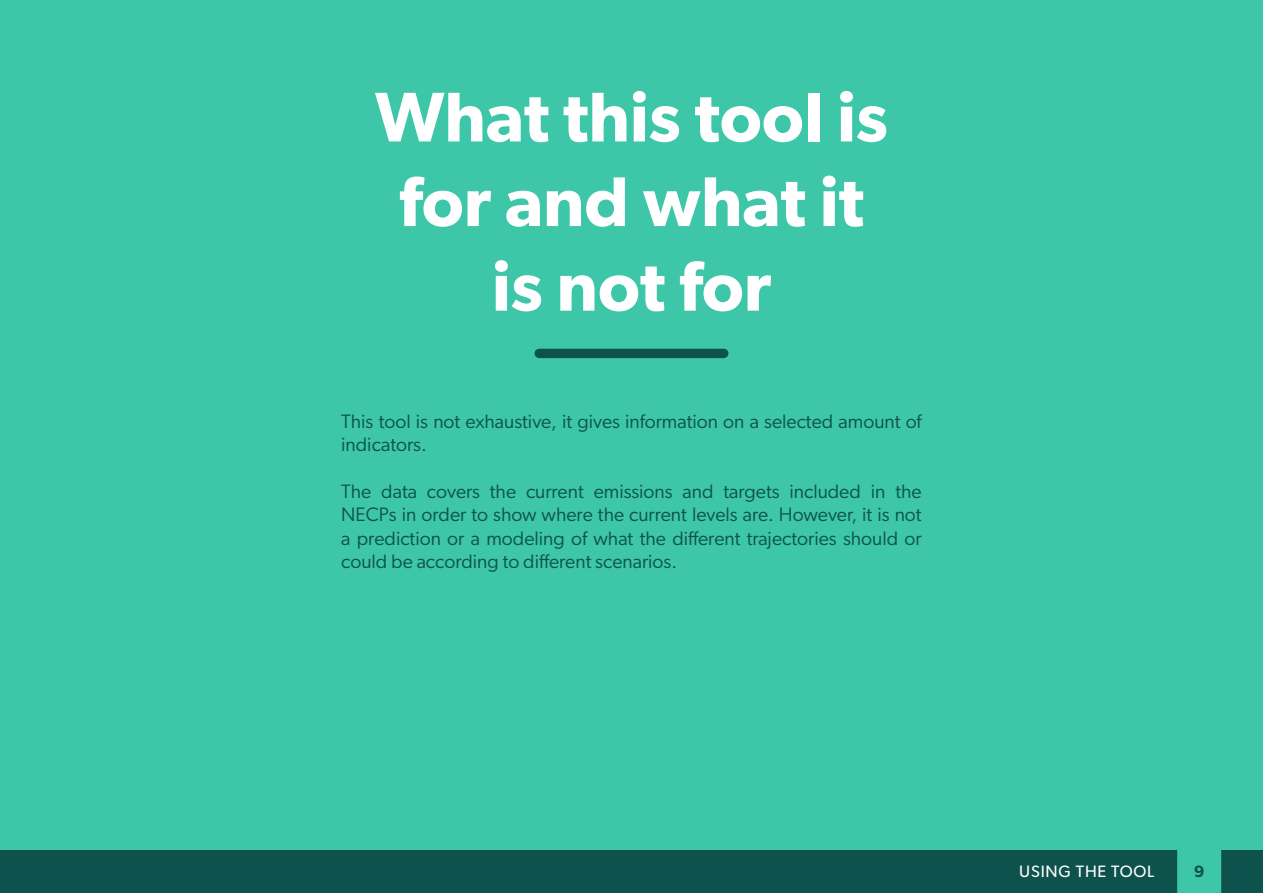
<style>
.page{position:relative;width:1263px;height:893px;background:#3dc7a8}
.page>*{position:absolute;margin:0;border:0;box-sizing:border-box;transform-origin:0 0}
.t1{font:600 70.5px/84.6px "Gibson";color:#fff;text-align:center}
.t2{font:19.5px/23.4px "Gibson";color:#0d524d}
.t3{font:16.5px "Gibson";letter-spacing:.05em;color:#fff}
.t4{font:600 16.5px "Gibson";color:#0d524d}
</style>
<div class="page">
<div style="left:539px;top:349px;width:185px;height:9px;background:#0d524d"></div>
<div style="left:0;top:850px;width:1263px;height:43px;background:#0d524d"></div>
<div style="left:1178px;top:850px;width:42px;height:43px;background:#3dc7a8"></div>
<div style="left:1177px;top:850px;width:44px;height:43px;border:2px solid #3dc7a8"></div>
<h1 class="t1" style="left:375px;top:73px;width:514px">What this tool is for and what it is not for</h1>
<p class="t2" style="left:341px;top:409px;width:582px">This tool is not exhaustive, it gives information on a selected amount of indicators.</p>
<p class="t2" style="left:341px;top:479px;width:582px;text-align:justify">The data covers the current emissions and targets included in the NECPs in order to show where the current levels are. However, it is not a prediction or a modeling of what the different trajectories should or could be according to different scenarios.</p>
<p class="t3" style="left:1019px;top:861px;width:136px">USING THE TOOL</p>
<p class="t4" style="left:1194px;top:861px;width:12px">9</p>
</div>
